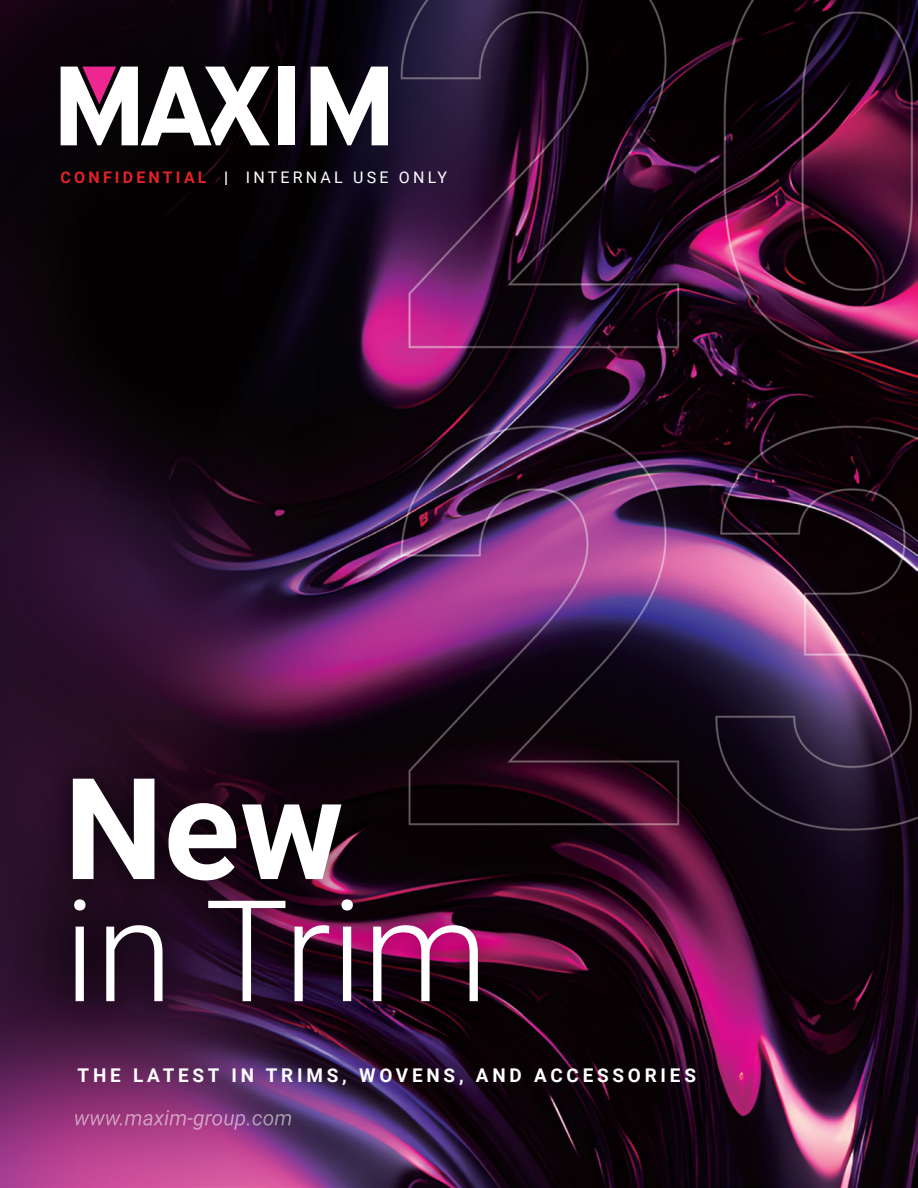
<style>
.page{position:relative;width:918px;height:1188px;background:#fff}
.page>*{position:absolute;margin:0;border:0;box-sizing:border-box;transform-origin:0 0}
.t1{font:300 141.15px "Roboto";color:#fff}
.t2{font:700 141.15px "Roboto";color:#fff}
.t3{font:700 18.9px "Roboto";letter-spacing:.2em;color:#fff}
.t4{font:16.05px "Roboto";letter-spacing:.2em;color:#fff}
.s1{font-weight:700;color:#e32228}
.s2{font-weight:700}
</style>
<div class="page">
<img style="left:0;top:0;width:918px;height:1188px">
<img style="left:22px;top:717px;width:508px;height:363px">
<div style="left:278px;top:67px;width:16px;height:78px;background:#fff"></div>
<svg style="left:311px;top:67px;width:77px;height:78px"></svg>
<svg style="left:61px;top:67px;width:209px;height:78px"></svg>
<svg style="left:75px;top:1110px;width:216px;height:20px;background:#984a88"></svg>
<p class="t4" style="left:61px;top:166px;width:388px"><span class="s1">CONFIDENTIAL</span> <span class="s2">|</span> INTERNAL USE ONLY</p>
<h1 class="t2" style="left:64px;top:730px;width:281px">New</h1>
<h1 class="t1" style="left:64px;top:852px;width:426px">in Trim</h1>
<p class="t3" style="left:78px;top:1062px;width:620px">THE LATEST IN TRIMS, WOVENS, AND ACCESSORIES</p>
</div>
